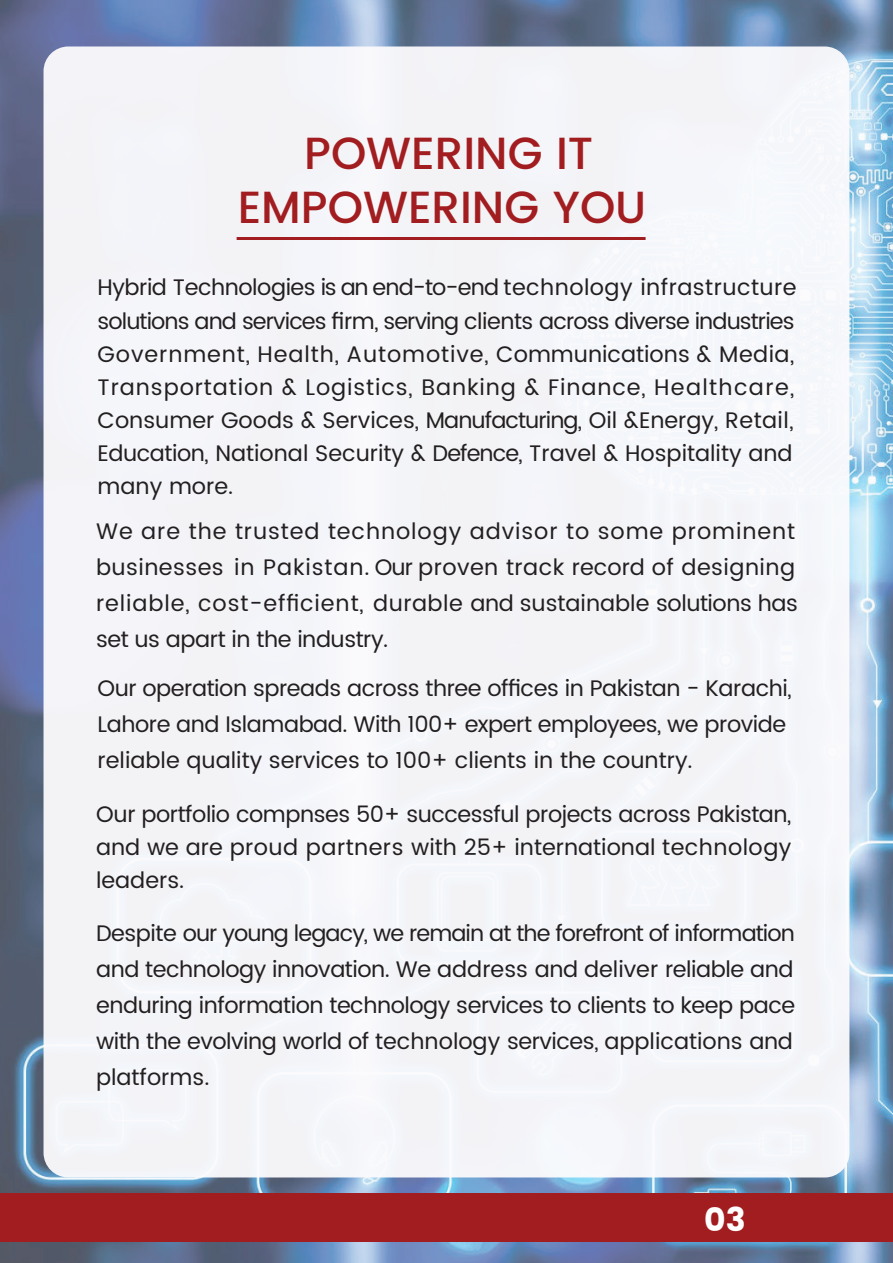
<style>
.page{position:relative;width:893px;height:1263px;background:#fff}
.page>*{position:absolute;margin:0;border:0;box-sizing:border-box;transform-origin:0 0}
.t1{font:500 45px/54px "Poppins";color:#a21d20;text-align:center}
.t2{font:700 33px "Poppins";color:#fff}
.t3{font:22.5px/33px "Poppins";color:#231f20;text-align:justify}
.t4{font:22.5px/36px "Poppins";letter-spacing:.02em;color:#231f20}
.t5{font:22.5px/36px "Poppins";letter-spacing:-.02em;color:#231f20}
</style>
<div class="page">
<img style="left:0;top:0;width:892px;height:1263px">
<div style="left:43px;top:46px;width:806px;height:1132px;background:#f3f4f9;border-radius:25px"></div>
<div style="left:1px;top:1193px;width:891px;height:48px;background:#a21d20"></div>
<hr style="left:236px;top:237px;width:409px;height:3px;background:#a21d20">
<h1 class="t1" style="left:238px;top:127px;width:410px">POWERING IT<br>EMPOWERING YOU</h1>
<p class="t3" style="left:97px;top:271px;width:700px;text-align:left">Hybrid Technologies is an end-to-end technology infrastructure solutions and services firm, serving clients across diverse industries Government, Health, Automotive, Communications &amp; Media, Transportation &amp; Logistics, Banking &amp; Finance, Healthcare, Consumer Goods &amp; Services, Manufacturing, Oil &amp;Energy, Retail, Education, National Security &amp; Defence, Travel &amp; Hospitality and many more.</p>
<p class="t4" style="left:96px;top:512px;width:703px">We are the trusted technology advisor to some prominent businesses in Pakistan. Our proven track record of designing reliable, cost-efficient, durable and sustainable solutions has set us apart in the industry.</p>
<p class="t5" style="left:97px;top:671px;width:695px">Our operation spreads across three offices in Pakistan - Karachi,<br>Lahore and Islamabad. With 100+ expert employees, we provide reliable quality services to 100+ clients in the country.</p>
<p class="t3" style="left:96px;top:797px;width:697px">Our portfolio compnses 50+ successful projects across Pakistan, and we are proud partners with 25+ international technology leaders.</p>
<p class="t3" style="left:96px;top:914px;width:700px;line-height:36px">Despite our young legacy, we remain at the forefront of information and technology innovation. We address and deliver reliable and enduring information technology services to clients to keep pace with the evolving world of technology services, applications and platforms.</p>
<h2 class="t2" style="left:704px;top:1200px;width:43px">03</h2>
</div>
